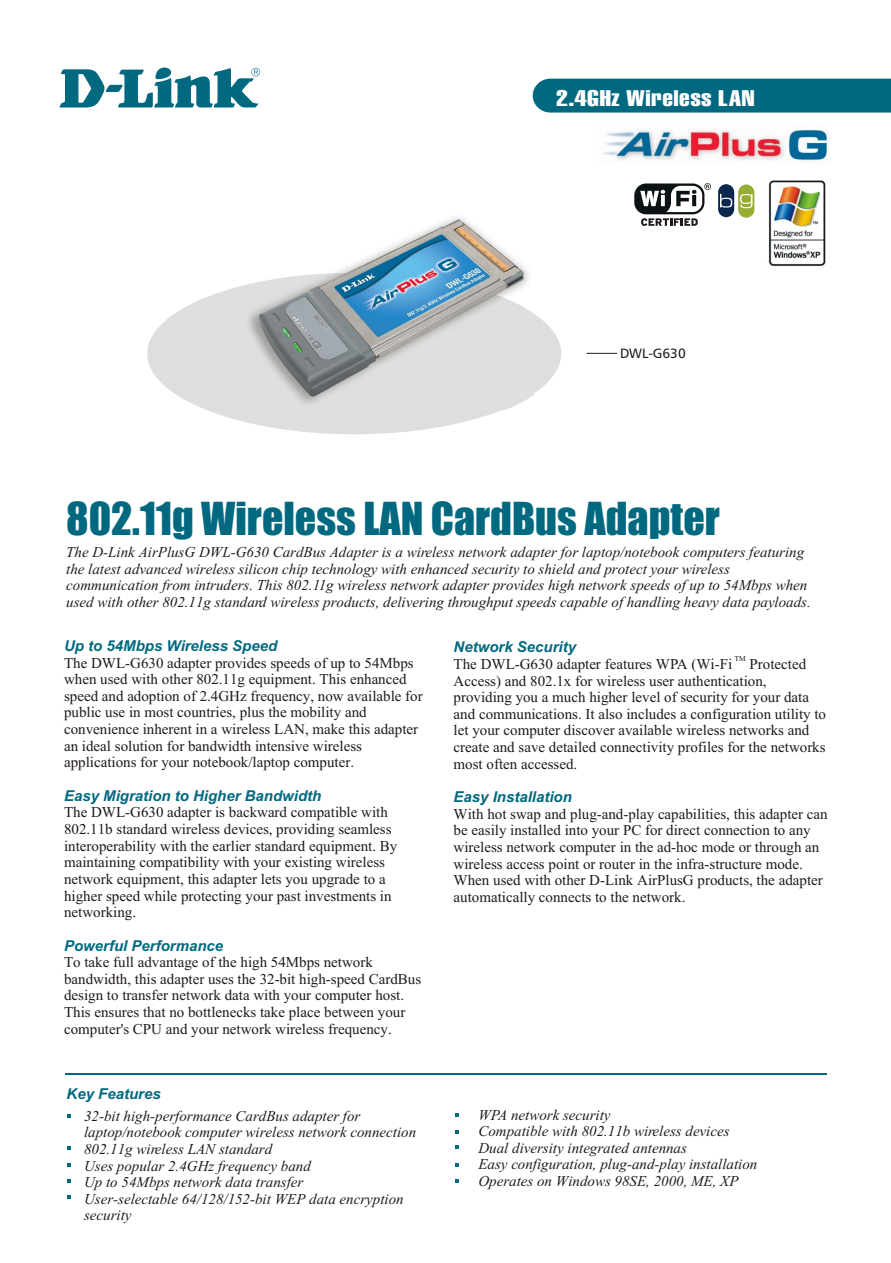
<style>
.page{position:relative;width:891px;height:1263px;background:#fff}
.page>*{position:absolute;margin:0;border:0;box-sizing:border-box;transform-origin:0 0}
.t1{font:42px "Impact";color:#006980}
.t2{font:22.05px "Swiss 911 X Cm BT";letter-spacing:.015em;color:#fff;scale:1.42 1}
.t3{font:15px/16.6px "Times New Roman";color:#1f1a17}
.t4{font:italic 15px/16.6px "Times New Roman";color:#1f1a17}
.t5{font:italic 700 15px "Arial";color:#006980}
.t6{font:13.5px "Humnst 777 BT";color:#1f1a17}
.t7{font:7.5px "Times New Roman";color:#1f1a17}
</style>
<div class="page">
<div style="left:147px;top:273px;width:414px;height:161px;background:#dedede;border-radius:50%"></div>
<hr style="left:587px;top:353px;width:30px;height:1px;background:#1f1a17">
<svg style="left:532px;top:78px;width:359px;height:35px;background:#0b6f85"></svg>
<hr style="left:66px;top:1073px;width:761px;height:2px;background:#006980">
<svg style="left:455px;top:1130px;width:4px;height:3px"></svg>
<svg style="left:455px;top:1113px;width:4px;height:4px"></svg>
<svg style="left:455px;top:1179px;width:4px;height:4px"></svg>
<svg style="left:455px;top:1145px;width:4px;height:4px"></svg>
<svg style="left:455px;top:1163px;width:4px;height:4px"></svg>
<svg style="left:67px;top:1115px;width:4px;height:3px"></svg>
<svg style="left:67px;top:1147px;width:4px;height:3px"></svg>
<svg style="left:67px;top:1163px;width:4px;height:4px"></svg>
<svg style="left:67px;top:1180px;width:4px;height:3px"></svg>
<svg style="left:67px;top:1196px;width:4px;height:3px"></svg>
<img style="left:603px;top:129px;width:225px;height:32px">
<svg style="left:59px;top:67px;width:201px;height:41px"></svg>
<img style="left:246px;top:217px;width:287px;height:192px">
<img style="left:260px;top:219px;width:263px;height:178px">
<img style="left:768px;top:180px;width:58px;height:87px">
<svg style="left:641px;top:218px;width:57px;height:8px"></svg>
<svg style="left:634px;top:183px;width:70px;height:31px"></svg>
<svg style="left:640px;top:183px;width:71px;height:29px"></svg>
<div style="left:718px;top:184px;width:16px;height:33px;background:#0a264d;border-radius:8px"></div>
<svg style="left:720px;top:194px;width:12px;height:14px"></svg>
<div style="left:738px;top:184px;width:16px;height:34px;background:#96ad36;border-radius:8px"></div>
<svg style="left:740px;top:194px;width:13px;height:14px"></svg>
<h2 class="t2" style="left:556px;top:89px;width:141px">2.4GHz Wireless LAN</h2>
<p class="t6" style="left:620px;top:348px;width:67px">DWL-G630</p>
<h1 class="t1" style="left:66px;top:502px;width:655px">802.11g Wireless LAN CardBus Adapter</h1>
<p class="t4" style="left:66px;top:545px;width:746px">The D-Link AirPlusG DWL-G630 CardBus Adapter is a wireless network adapter for laptop/notebook computers featuring the latest advanced wireless silicon chip technology with enhanced security to shield and protect your wireless communication from intruders. This 802.11g wireless network adapter provides high network speeds of up to 54Mbps when used with other 802.11g standard wireless products, delivering throughput speeds capable of handling heavy data payloads.</p>
<p class="t5" style="left:64px;top:640px;width:215px">Up to 54Mbps Wireless Speed</p>
<p class="t5" style="left:454px;top:641px;width:124px">Network Security</p>
<p class="t7" style="left:735px;top:656px;width:13px">TM</p>
<p class="t3" style="left:454px;top:657px;width:374px">The DWL-G630 adapter features WPA (Wi-Fi Protected Access) and 802.1x for wireless user authentication, providing you a much higher level of security for your data and communications. It also includes a configuration utility to let your computer discover available wireless networks and create and save detailed connectivity profiles for the networks most often accessed.</p>
<p class="t3" style="left:454px;top:807px;width:376px">With hot swap and plug-and-play capabilities, this adapter can be easily installed into your PC for direct connection to any wireless network computer in the ad-hoc mode or through an wireless access point or router in the infra-structure mode.<br>When used with other D-Link AirPlusG products, the adapter automatically connects to the network.</p>
<p class="t3" style="left:64px;top:656px;width:360px">The DWL-G630 adapter provides speeds of up to 54Mbps when used with other 802.11g equipment. This enhanced speed and adoption of 2.4GHz frequency, now available for public use in most countries, plus the mobility and convenience inherent in a wireless LAN, make this adapter an ideal solution for bandwidth intensive wireless applications for your notebook/laptop computer.</p>
<p class="t3" style="left:64px;top:806px;width:335px">The DWL-G630 adapter is backward compatible with 802.11b standard wireless devices, providing seamless interoperability with the earlier standard equipment. By maintaining compatibility with your existing wireless network equipment, this adapter lets you upgrade to a higher speed while protecting your past investments in networking.</p>
<p class="t3" style="left:64px;top:955px;width:359px">To take full advantage of the high 54Mbps network bandwidth, this adapter uses the 32-bit high-speed CardBus design to transfer network data with your computer host.<br>This ensures that no bottlenecks take place between your computer's CPU and your network wireless frequency.</p>
<p class="t5" style="left:64px;top:790px;width:259px">Easy Migration to Higher Bandwidth</p>
<p class="t5" style="left:454px;top:791px;width:120px">Easy Installation</p>
<p class="t5" style="left:64px;top:940px;width:161px">Powerful Performance</p>
<p class="t5" style="left:67px;top:1088px;width:96px">Key Features</p>
<p class="t4" style="left:84px;top:1109px;width:334px">32-bit high-performance CardBus adapter for laptop/notebook computer wireless network connection 802.11g wireless LAN standard<br>Uses popular 2.4GHz frequency band<br>Up to 54Mbps network data transfer<br>User-selectable 64/128/152-bit WEP data encryption security</p>
<p class="t4" style="left:478px;top:1108px;width:280px">WPA network security<br>Compatible with 802.11b wireless devices Dual diversity integrated antennas<br>Easy configuration, plug-and-play installation Operates on Windows 98SE, 2000, ME, XP</p>
</div>
